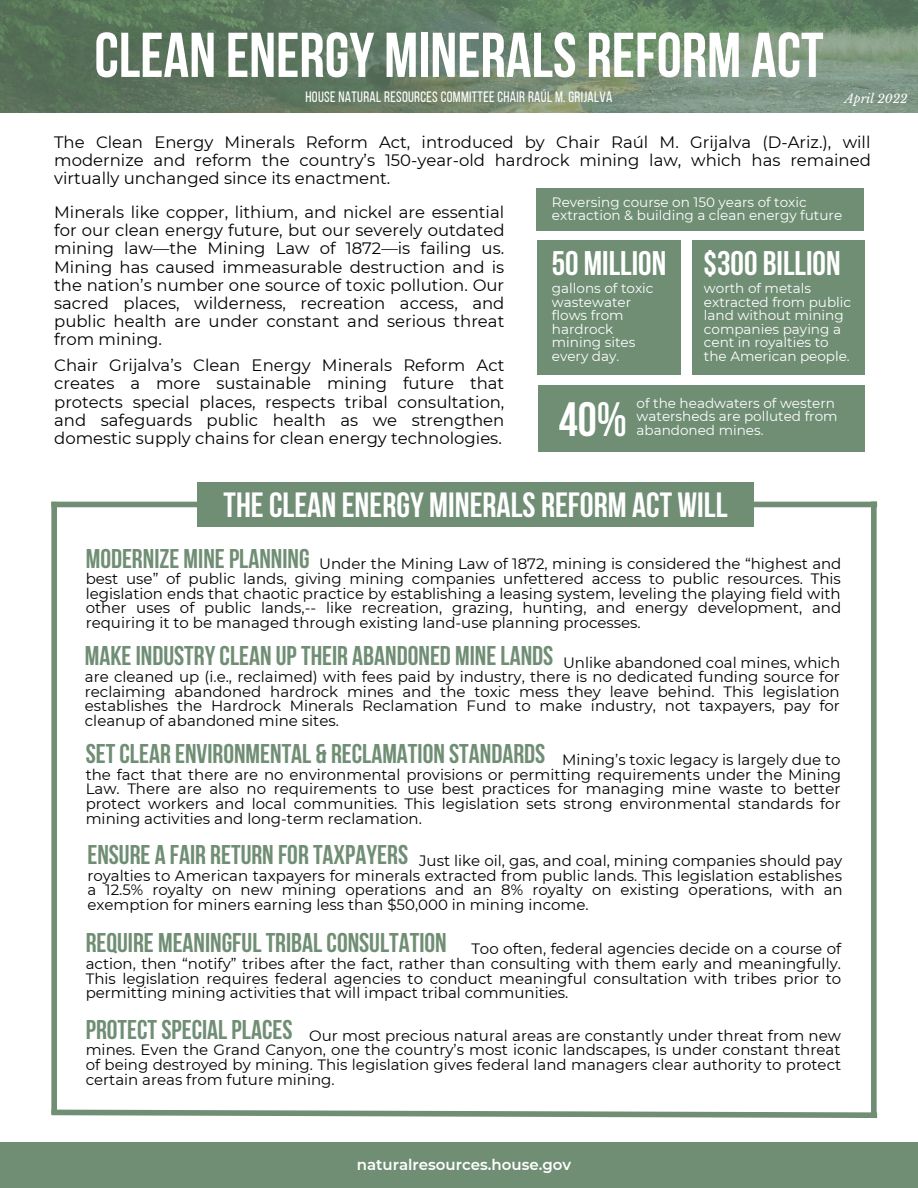
<style>
.page{position:relative;width:918px;height:1188px;background:#fff}
.page>*{position:absolute;margin:0;border:0;box-sizing:border-box;transform-origin:0 0}
.t1{font:700 63.15px "Bebas Neue";color:#fff}
.t2{font:700 48px "Bebas Neue";color:#fff}
.t3{font:700 34.95px "Bebas Neue";color:#fff}
.t4{font:700 34.05px "Bebas Neue";color:#fff}
.t5{font:700 27px "Bebas Neue";color:#6f8e74}
.t6{font:16.5px/18.1px "Montserrat";color:#000;text-align:justify}
.t7{font:15px/14.7px "Montserrat";color:#000;text-align:justify}
.t8{font:15px "Bebas Neue";letter-spacing:.02em;color:#fff}
.t9{font:600 15px "Montserrat";color:#fff}
.t10{font:13.5px/13.5px "Montserrat";color:#fff}
.t11{font:italic 12px "Libre Baskerville";color:#fff}
</style>
<div class="page">
<div style="left:0;top:1142px;width:918px;height:46px;background:#6f8e74"></div>
<svg style="left:0;top:0;width:918px;height:113px;background:#688269"></svg>
<div style="left:51px;top:502px;width:826px;height:5px;background:#6f8e74"></div>
<div style="left:197px;top:482px;width:557px;height:45px;background:#6f8e74"></div>
<svg style="left:51px;top:1109px;width:827px;height:9px"></svg>
<div style="left:51px;top:502px;width:6px;height:612px;background:#6f8e74"></div>
<div style="left:871px;top:502px;width:6px;height:616px;background:#6f8e74"></div>
<div style="left:537px;top:240px;width:144px;height:135px;background:#6f8e74"></div>
<div style="left:692px;top:240px;width:173px;height:135px;background:#6f8e74"></div>
<div style="left:538px;top:385px;width:326px;height:67px;background:#6f8e74"></div>
<div style="left:537px;top:188px;width:327px;height:42px;background:#6f8e74"></div>
<p class="t1" style="left:94px;top:30px;width:731px">CLEAN ENERGY MINERALS REFORM ACT</p>
<p class="t8" style="left:305px;top:90px;width:309px">HOUSE NATURAL RESOURCES COMMITTEE CHAIR RAÚL M. GRIJALVA</p>
<p class="t6" style="left:54px;top:133px;width:818px">The Clean Energy Minerals Reform Act, introduced by Chair Raúl M. Grijalva (D-Ariz.), will modernize and reform the country’s 150-year-old hardrock mining law, which has remained virtually unchanged since its enactment.</p>
<p class="t11" style="left:845px;top:91px;width:65px">April 2022</p>
<p class="t6" style="left:54px;top:203px;width:452px">Minerals like copper, lithium, and nickel are essential for our clean energy future, but our severely outdated mining law—the Mining Law of 1872—is failing us.<br>Mining has caused immeasurable destruction and is the nation’s number one source of toxic pollution. Our sacred places, wilderness, recreation access, and public health are under constant and serious threat from mining.</p>
<p class="t6" style="left:54px;top:356px;width:452px">Chair Grijalva’s Clean Energy Minerals Reform Act creates a more sustainable mining future that protects special places, respects tribal consultation, and safeguards public health as we strengthen domestic supply chains for clean energy technologies.</p>
<p class="t10" style="left:552px;top:195px;width:292px">Reversing course on 150 years of toxic extraction &amp; building a clean energy future</p>
<p class="t4" style="left:552px;top:250px;width:116px">50 MILLION</p>
<p class="t10" style="left:552px;top:281px;width:103px">gallons of toxic wastewater flows from hardrock mining sites every day.</p>
<p class="t4" style="left:704px;top:250px;width:138px">$300 BILLION</p>
<p class="t10" style="left:704px;top:281px;width:149px">worth of metals extracted from public land without mining companies paying a cent in royalties to the American people.</p>
<p class="t2" style="left:559px;top:400px;width:70px">40%</p>
<p class="t10" style="left:637px;top:396px;width:203px">of the headwaters of western watersheds are polluted from</p>
<p class="t10" style="left:637px;top:423px;width:129px">abandoned mines.</p>
<p class="t3" style="left:224px;top:491px;width:505px">THE CLEAN ENERGY MINERALS REFORM ACT WILL</p>
<p class="t5" style="left:86px;top:548px;width:225px">MODERNIZE MINEPLANNING</p>
<p class="t7" style="left:86px;top:557px;width:757px;text-indent:234px">Under the Mining Law of 1872, mining is considered the “highest and best use” of public lands, giving mining companies unfettered access to public resources. This legislation ends that chaotic practice by establishing a leasing system, leveling the playing field with other uses of public lands,-- like recreation, grazing, hunting, and energy development, and requiring it to be managed through existing land-use planning processes.</p>
<p class="t5" style="left:85px;top:644px;width:470px">MAKEINDUSTRYCLEAN UPTHEIR ABANDONED MINELANDS</p>
<p class="t7" style="left:85px;top:655px;width:757px;text-indent:478px">Unlike abandoned coal mines, which are cleaned up (i.e., reclaimed) with fees paid by industry, there is no dedicated funding source for reclaiming abandoned hardrock mines and the toxic mess they leave behind. This legislation establishes the Hardrock Minerals Reclamation Fund to make industry, not taxpayers, pay for cleanup of abandoned mine sites.</p>
<p class="t5" style="left:86px;top:743px;width:461px">SETCLEAR ENVIRONMENTAL &amp; RECLAMATION STANDARDS</p>
<p class="t7" style="left:86px;top:752px;width:757px;text-indent:476px">Mining’s toxic legacy is largely due to the fact that there are no environmental provisions or permitting requirements under the Mining Law. There are also no requirements to use best practices for managing mine waste to better protect workers and local communities. This legislation sets strong environmental standards for mining activities and long-term reclamation.</p>
<p class="t5" style="left:87px;top:844px;width:322px">ENSURE A FAIR RETURN FOR TAXPAYERS</p>
<p class="t7" style="left:87px;top:853px;width:757px;text-indent:332px">Just like oil, gas, and coal, mining companies should pay royalties to American taxpayers for minerals extracted from public lands. This legislation establishes a 12.5% royalty on new mining operations and an 8% royalty on existing operations, with an exemption for miners earning less than $50,000 in mining income.</p>
<p class="t5" style="left:86px;top:932px;width:363px">REQUIRE MEANINGFULTRIBALCONSULTATION</p>
<p class="t7" style="left:86px;top:942px;width:757px;text-indent:386px">Too often, federal agencies decide on a course of action, then “notify” tribes after the fact, rather than consulting with them early and meaningfully.<br>This legislation requires federal agencies to conduct meaningful consultation with tribes prior to permitting mining activities that will impact tribal communities.</p>
<p class="t5" style="left:86px;top:1019px;width:208px">PROTECTSPECIALPLACES</p>
<p class="t7" style="left:86px;top:1028px;width:757px;text-indent:223px">Our most precious natural areas are constantly under threat from new mines. Even the Grand Canyon, one the country’s most iconic landscapes, is under constant threat of being destroyed by mining. This legislation gives federal land managers clear authority to protect certain areas from future mining.</p>
<p class="t9" style="left:357px;top:1155px;width:216px">naturalresources.house.gov</p>
</div>
